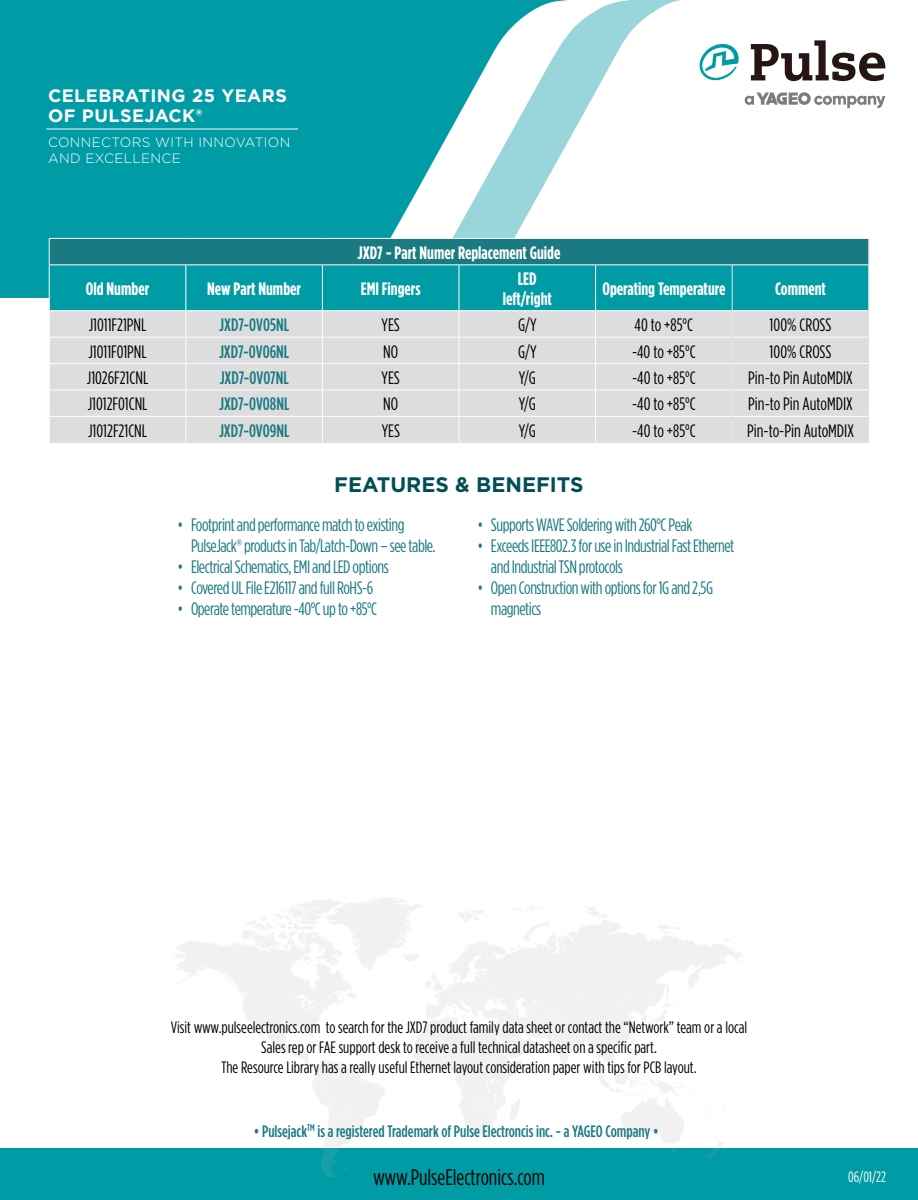
<style>
.page{position:relative;width:918px;height:1200px;background:#fff}
.page>*{position:absolute;margin:0;border:0;box-sizing:border-box;transform-origin:0 0}
.t1{font:22.5px "Gotham Condensed";color:#000}
.t2{font:700 21px "Gotham";color:#004f54}
.t3{font:18px/21px "Gotham Condensed";letter-spacing:-.025em;color:#1a7a82}
.t4{font:18px "Gotham Condensed";color:#000}
.t5{font:700 18px/19.5px "Gotham Condensed";color:#fff;text-align:center}
.t6{font:500 18px "Gotham Condensed";color:#1a7a82}
.t7{font:700 18px/19.5px "Gotham";letter-spacing:.025em;color:#fff}
.t8{font:16.5px/19.8px "Gotham Condensed";color:#000;text-align:center}
.t9{font:500 16.5px "Gotham Condensed";color:#1a7a82}
.t10{font:15px "Gotham Condensed";color:#fff}
.t11{font:300 13.5px/16.5px "Gotham";letter-spacing:.025em;color:#fff}
</style>
<div class="page">
<div style="left:0;top:0;width:311px;height:298px;background:#009ca6"></div>
<svg style="left:631px;top:0;width:49px;height:31px"></svg>
<svg style="left:311px;top:0;width:320px;height:238px"></svg>
<div style="left:0;top:1148px;width:918px;height:52px;background:#009ca6"></div>
<hr style="left:46px;top:129px;width:252px;height:1px;background:#fff">
<img style="left:175px;top:898px;width:567px;height:280px">
<svg style="left:745px;top:92px;width:140px;height:16px"></svg>
<svg style="left:751px;top:40px;width:134px;height:41px"></svg>
<svg style="left:700px;top:44px;width:39px;height:37px"></svg>
<hr style="left:49px;top:238px;width:137px;height:1px;background:#fff">
<hr style="left:186px;top:238px;width:136px;height:1px;background:#fff">
<hr style="left:49px;top:442px;width:137px;height:1px;background:#e6e6e6">
<hr style="left:186px;top:442px;width:136px;height:1px;background:#e6e6e6">
<hr style="left:322px;top:442px;width:137px;height:1px;background:#e6e6e6">
<hr style="left:459px;top:442px;width:137px;height:1px;background:#e6e6e6">
<hr style="left:596px;top:442px;width:136px;height:1px;background:#e6e6e6">
<hr style="left:732px;top:442px;width:137px;height:1px;background:#e6e6e6">
<svg style="left:49px;top:239px;width:820px;height:203px;background:#9ac6c9"></svg>
<p class="t7" style="left:48px;top:86px;width:240px">CELEBRATING 25 YEARS<br>OF PULSEJACK®</p>
<p class="t11" style="left:48px;top:133px;width:244px">CONNECTORS WITH INNOVATION<br>AND EXCELLENCE</p>
<p class="t5" style="left:357px;top:243px;width:205px">JXD7 - Part Numer Replacement Guide</p>
<p class="t5" style="left:86px;top:279px;width:65px">Old Number</p>
<p class="t5" style="left:207px;top:279px;width:95px">New Part Number</p>
<p class="t5" style="left:361px;top:279px;width:61px">EMI Fingers</p>
<p class="t5" style="left:503px;top:269px;width:51px">LED left/right</p>
<p class="t5" style="left:602px;top:279px;width:124px">Operating Temperature</p>
<p class="t5" style="left:775px;top:279px;width:52px">Comment</p>
<p class="t4" style="left:89px;top:315px;width:59px">J1011F21PNL</p>
<p class="t6" style="left:219px;top:314px;width:71px">JXD7-0V05NL</p>
<p class="t4" style="left:382px;top:315px;width:20px">YES</p>
<p class="t4" style="left:518px;top:315px;width:20px">G/Y</p>
<p class="t4" style="left:635px;top:315px;width:60px">40 to +85°C</p>
<p class="t4" style="left:770px;top:315px;width:63px">100% CROSS</p>
<p class="t4" style="left:88px;top:341px;width:60px">J1011F01PNL</p>
<p class="t6" style="left:219px;top:341px;width:72px">JXD7-0V06NL</p>
<p class="t4" style="left:383px;top:341px;width:16px">NO</p>
<p class="t4" style="left:518px;top:341px;width:20px">G/Y</p>
<p class="t4" style="left:632px;top:341px;width:65px">-40 to +85°C</p>
<p class="t4" style="left:770px;top:341px;width:63px">100% CROSS</p>
<p class="t4" style="left:87px;top:367px;width:63px">J1026F21CNL</p>
<p class="t6" style="left:220px;top:367px;width:71px">JXD7-0V07NL</p>
<p class="t4" style="left:382px;top:367px;width:20px">YES</p>
<p class="t4" style="left:519px;top:367px;width:19px">Y/G</p>
<p class="t4" style="left:632px;top:367px;width:65px">-40 to +85°C</p>
<p class="t4" style="left:748px;top:367px;width:106px">Pin-to Pin AutoMDIX</p>
<p class="t4" style="left:88px;top:394px;width:61px">J1012F01CNL</p>
<p class="t6" style="left:219px;top:394px;width:72px">JXD7-0V08NL</p>
<p class="t4" style="left:383px;top:394px;width:16px">NO</p>
<p class="t4" style="left:519px;top:394px;width:19px">Y/G</p>
<p class="t4" style="left:632px;top:394px;width:65px">-40 to +85°C</p>
<p class="t4" style="left:748px;top:394px;width:106px">Pin-to Pin AutoMDIX</p>
<p class="t4" style="left:88px;top:420px;width:60px">J1012F21CNL</p>
<p class="t6" style="left:219px;top:420px;width:72px">JXD7-0V09NL</p>
<p class="t4" style="left:382px;top:420px;width:20px">YES</p>
<p class="t4" style="left:519px;top:420px;width:19px">Y/G</p>
<p class="t4" style="left:632px;top:420px;width:65px">-40 to +85°C</p>
<p class="t4" style="left:747px;top:420px;width:108px">Pin-to-Pin AutoMDIX</p>
<p class="t2" style="left:334px;top:471px;width:251px">FEATURES &amp; BENEFITS</p>
<p class="t3" style="left:191px;top:514px;width:246px;text-indent:-14px">• Footprint and performance match to existing<br>PulseJack® products in Tab/Latch-Down – see table.</p>
<p class="t3" style="left:178px;top:556px;width:213px">• Electrical Schematics, EMI and LED options</p>
<p class="t3" style="left:178px;top:577px;width:197px">• Covered UL File E216117 and full RoHS-6</p>
<p class="t3" style="left:178px;top:598px;width:201px">• Operate temperature -40°C up to +85°C</p>
<p class="t3" style="left:477px;top:514px;width:216px">• Supports WAVE Soldering with 260°C Peak</p>
<p class="t3" style="left:491px;top:535px;width:245px;text-indent:-14px">• Exceeds IEEE802.3 for use in Industrial Fast Ethernet and Industrial TSN protocols</p>
<p class="t3" style="left:491px;top:577px;width:224px;text-indent:-14px">• Open Construction with options for 1G and 2,5G magnetics</p>
<p class="t8" style="left:171px;top:1017px;width:578px">Visit www.pulseelectronics.com to search for the JXD7 product family data sheet or contact the “Network” team or a local<br>Sales rep or FAE support desk to receive a full technical datasheet on a specific part.<br>The Resource Library has a really useful Ethernet layout consideration paper with tips for PCB layout.</p>
<p class="t9" style="left:254px;top:1122px;width:406px">• Pulsejack<sup>TM</sup> is a registered Trademark of Pulse Electroncis inc. - a YAGEO Company •</p>
<p class="t1" style="left:373px;top:1164px;width:173px">www.PulseElectronics.com</p>
<p class="t10" style="left:848px;top:1168px;width:39px">06/01/22</p>
</div>
